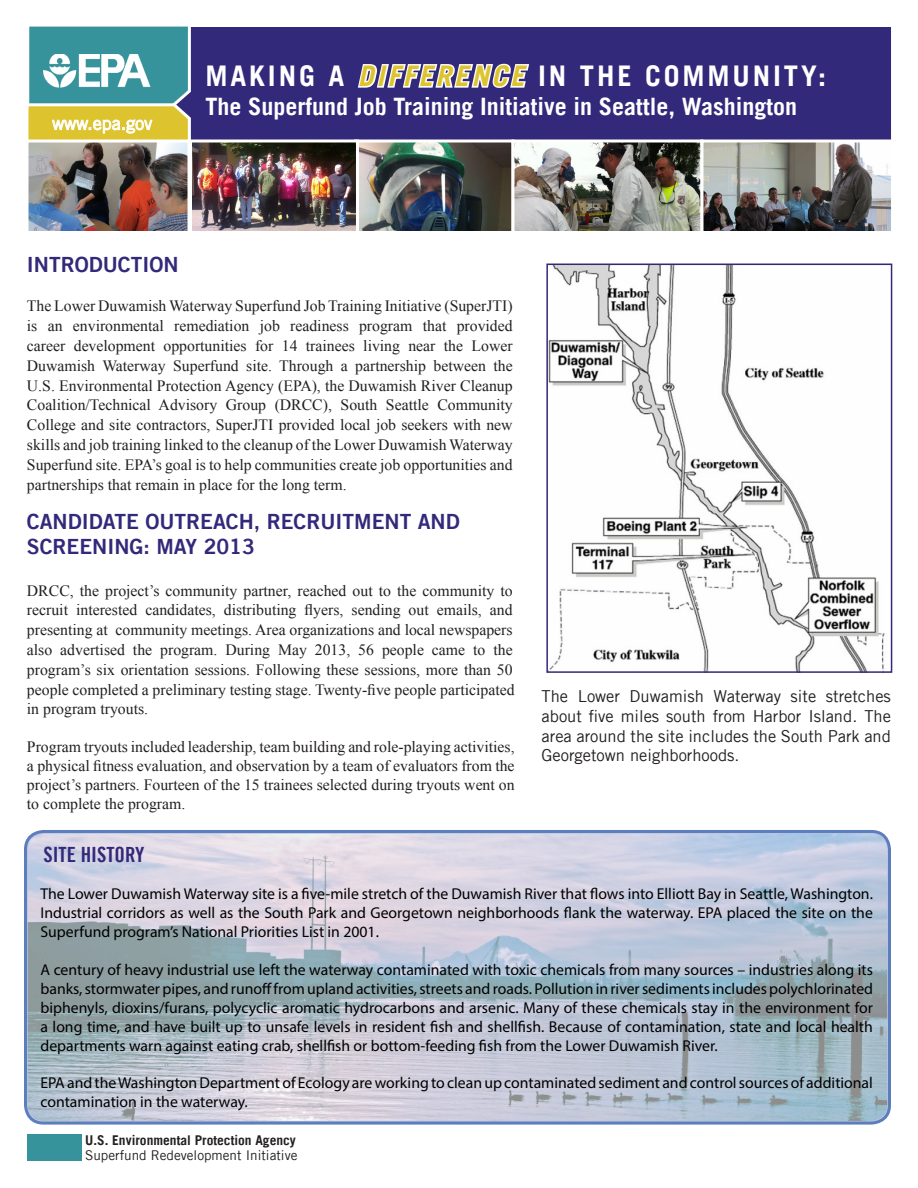
<style>
.page{position:relative;width:918px;height:1188px;background:#fff}
.page>*{position:absolute;margin:0;border:0;box-sizing:border-box;transform-origin:0 0}
.t1{font:700 28.5px "Trade Gothic LT";letter-spacing:.1em;color:#fff}
.t2{font:700 24px "Trade Gothic LT";color:#fff}
.t3{font:21px/25.5px "Trade Gothic LT Bold Two";color:#33297b}
.t4{font:21px "Trade Gothic LT Bold Cond Twenty";color:#33297b}
.t5{font:18px "Trade Gothic LT";color:#fff}
.t6{font:16.5px/19.8px "Trade Gothic LT";color:#231f20;text-align:justify}
.t7{font:15.75px/19.8px "Times New Roman";color:#231f20;text-align:justify}
.t8{font:15.75px/18.9px "Myriad Pro";color:#000;text-align:justify}
.t9{font:700 13.5px "Trade Gothic LT";color:#231f20}
.t10{font:13.5px "Trade Gothic LT";color:#231f20}
.s1{font-style:italic;color:#ddc32d}
</style>
<div class="page">
<div style="left:28px;top:25px;width:165px;height:81px;background:#37939b;border:2px solid #fff"></div>
<div style="left:25px;top:103px;width:166px;height:42px;background:#ddc32d;border:3px solid #fff"></div>
<div style="left:169px;top:25px;width:722px;height:115px;background:#33297b"></div>
<svg style="left:356px;top:42px;width:175px;height:64px"></svg>
<svg style="left:52px;top:119px;width:101px;height:15px"></svg>
<img style="left:44px;top:54px;width:174px;height:34px">
<div style="left:27px;top:1134px;width:54px;height:27px;background:#37939b"></div>
<img style="left:30px;top:144px;width:860px;height:86px">
<div style="left:26px;top:140px;width:164px;height:94px;border:3px solid #fff"></div>
<div style="left:354px;top:140px;width:160px;height:94px;border:3px solid #fff"></div>
<div style="left:189px;top:140px;width:170px;height:94px;border:3px solid #fff"></div>
<div style="left:512px;top:140px;width:192px;height:94px;border:3px solid #fff"></div>
<div style="left:700px;top:140px;width:194px;height:94px;border:3px solid #fff"></div>
<img style="left:549px;top:267px;width:336px;height:403px">
<div style="left:546px;top:264px;width:346px;height:409px;border:2px solid #33297b"></div>
<svg style="left:26px;top:831px;width:864px;height:292px;background:#bcc3d0"></svg>
<div style="left:24px;top:830px;width:867px;height:295px;border:3px solid #5c7ebd;border-radius:18px"></div>
<p class="t5" style="left:52px;top:112px;width:102px">www.epa.gov</p>
<p class="t1" style="left:206px;top:58px;width:622px">MAKING A <span class="s1">DIFFERENCE</span> IN THE COMMUNITY:</p>
<p class="t2" style="left:206px;top:92px;width:593px">The Superfund Job Training Initiative in Seattle, Washington</p>
<p class="t3" style="left:27px;top:251px;width:153px">INTRODUCTION</p>
<p class="t7" style="left:27px;top:296px;width:487px">The Lower Duwamish Waterway Superfund Job Training Initiative (SuperJTI) is an environmental remediation job readiness program that provided career development opportunities for 14 trainees living near the Lower Duwamish Waterway Superfund site. Through a partnership between the U.S. Environmental Protection Agency (EPA), the Duwamish River Cleanup Coalition/Technical Advisory Group (DRCC), South Seattle Community College and site contractors, SuperJTI provided local job seekers with new skills and job training linked to the cleanup of the Lower Duwamish Waterway Superfund site. EPA’s goal is to help communities create job opportunities and partnerships that remain in place for the long term.</p>
<p class="t3" style="left:27px;top:508px;width:434px">CANDIDATE OUTREACH, RECRUITMENT AND<br>SCREENING: MAY 2013</p>
<p class="t7" style="left:27px;top:580px;width:489px;text-align:left">DRCC, the project’s community partner, reached out to the community to recruit interested candidates, distributing flyers, sending out emails, and presenting at community meetings. Area organizations and local newspapers also advertised the program. During May 2013, 56 people came to the program’s six orientation sessions. Following these sessions, more than 50 people completed a preliminary testing stage. Twenty-five people participated in program tryouts.</p>
<p class="t7" style="left:27px;top:737px;width:489px;line-height:18.9px">Program tryouts included leadership, team building and role-playing activities, a physical fitness evaluation, and observation by a team of evaluators from the project’s partners. Fourteen of the 15 trainees selected during tryouts went on to complete the program.</p>
<p class="t6" style="left:542px;top:686px;width:351px">The Lower Duwamish Waterway site stretches about five miles south from Harbor Island. The area around the site includes the South Park and Georgetown neighborhoods.</p>
<p class="t4" style="left:44px;top:841px;width:103px">SITE HISTORY</p>
<p class="t8" style="left:40px;top:884px;width:834px">The Lower Duwamish Waterway site is a five-mile stretch of the Duwamish River that flows into Elliott Bay in Seattle, Washington.<br>Industrial corridors as well as the South Park and Georgetown neighborhoods flank the waterway. EPA placed the site on the Superfund program’s National Priorities List in 2001.</p>
<p class="t8" style="left:40px;top:960px;width:834px">A century of heavy industrial use left the waterway contaminated with toxic chemicals from many sources – industries along its banks, stormwater pipes, and runoff from upland activities, streets and roads. Pollution in river sediments includes polychlorinated biphenyls, dioxins/furans, polycyclic aromatic hydrocarbons and arsenic. Many of these chemicals stay in the environment for a long time, and have built up to unsafe levels in resident fish and shellfish. Because of contamination, state and local health departments warn against eating crab, shellfish or bottom-feeding fish from the Lower Duwamish River.</p>
<p class="t8" style="left:40px;top:1073px;width:834px">EPA and the Washington Department of Ecology are working to clean up contaminated sediment and control sources of additional contamination in the waterway.</p>
<p class="t9" style="left:85px;top:1132px;width:212px">U.S. Environmental Protection Agency</p>
<p class="t10" style="left:85px;top:1147px;width:214px">Superfund Redevelopment Initiative</p>
</div>
